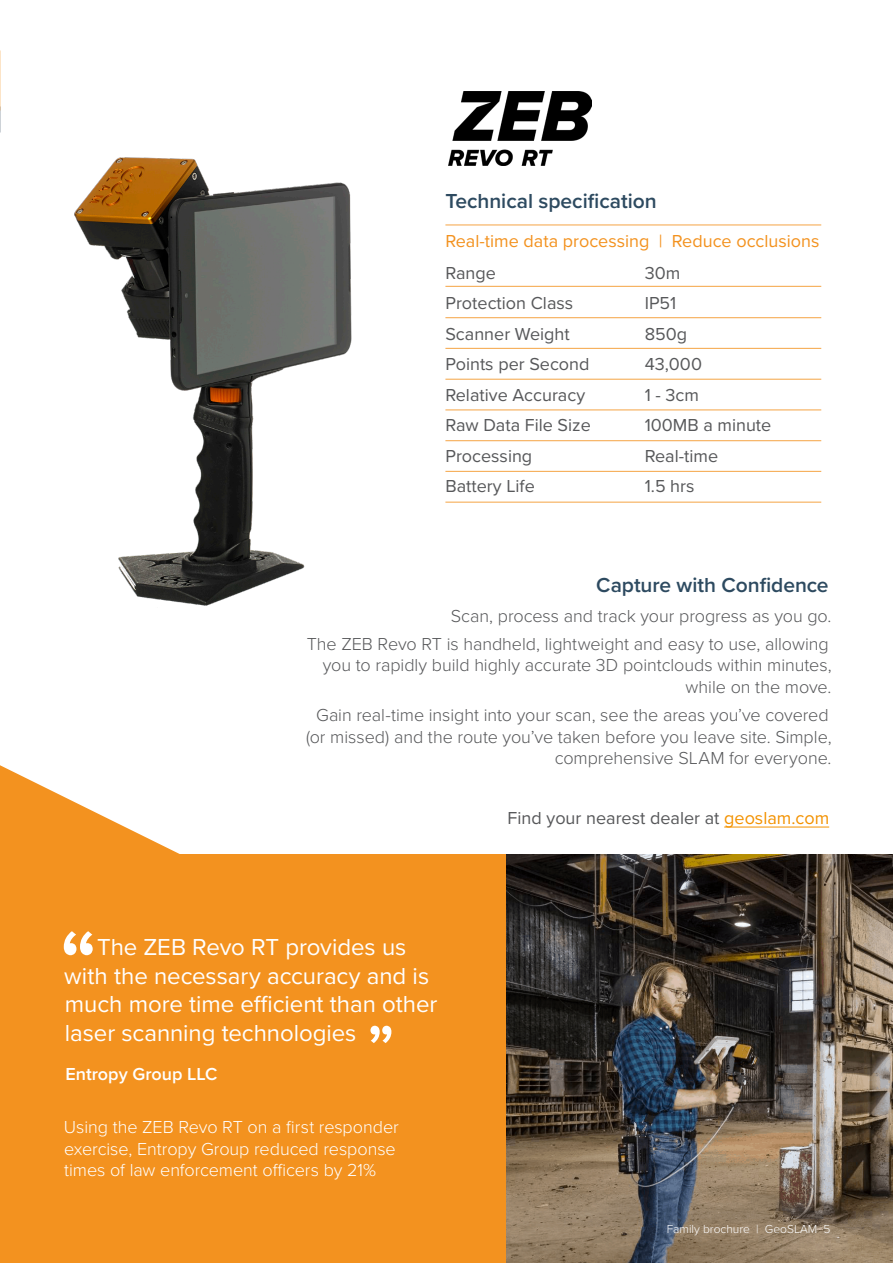
<style>
.page{position:relative;width:893px;height:1263px;background:#fff}
.page>*{position:absolute;margin:0;border:0;box-sizing:border-box;transform-origin:0 0}
.t1{font:24px/28.8px "Proxima Nova";letter-spacing:-.005em;color:#fff}
.t2{font:600 21px "Proxima Nova";color:#2d4a60}
.t3{font:300 18px/21.6px "Proxima Nova";letter-spacing:-.005em;color:#57585a;text-align:right}
.t4{font:18px "Proxima Nova";color:#57585a}
.t5{font:300 18px/21.6px "Proxima Nova";letter-spacing:-.005em;color:#fff}
.t6{font:18px "Proxima Nova";color:#f3921f}
.t7{font:600 18px "Proxima Nova";color:#fff}
.Content_header{font:300 12px "Proxima Nova";color:#fff}
.s1{color:#f39200}
</style>
<div class="page">
<hr style="left:724px;top:826px;width:105px;height:1px;background:#f39200">
<div style="left:0;top:855px;width:507px;height:408px;background:#f3921f"></div>
<svg style="left:0;top:765px;width:181px;height:90px"></svg>
<img style="left:507px;top:855px;width:386px;height:408px">
<img style="left:449px;top:91px;width:142px;height:75px">
<hr style="left:445px;top:317px;width:376px;height:1px;background:#f3921f">
<hr style="left:445px;top:348px;width:376px;height:1px;background:#f3921f">
<hr style="left:445px;top:224px;width:376px;height:1px;background:#f3921f">
<hr style="left:445px;top:286px;width:376px;height:1px;background:#f3921f">
<hr style="left:445px;top:379px;width:376px;height:1px;background:#f3921f">
<hr style="left:445px;top:409px;width:376px;height:1px;background:#f3921f">
<hr style="left:445px;top:440px;width:376px;height:1px;background:#f3921f">
<hr style="left:445px;top:471px;width:376px;height:1px;background:#f3921f">
<hr style="left:445px;top:502px;width:376px;height:1px;background:#f3921f">
<img style="left:74px;top:157px;width:278px;height:449px">
<svg style="left:370px;top:1026px;width:21px;height:17px"></svg>
<svg style="left:64px;top:931px;width:29px;height:24px"></svg>
<p class="t2" style="left:445px;top:185px;width:213px">Technical specification</p>
<p class="t6" style="left:445px;top:227px;width:376px">Real-time data processing | Reduce occlusions</p>
<p class="t4" style="left:445px;top:259px;width:52px">Range</p>
<p class="t4" style="left:445px;top:290px;width:129px">Protection Class</p>
<p class="t4" style="left:445px;top:320px;width:126px">Scanner Weight</p>
<p class="t4" style="left:445px;top:351px;width:146px">Points per Second</p>
<p class="t4" style="left:445px;top:381px;width:141px">Relative Accuracy</p>
<p class="t4" style="left:445px;top:412px;width:147px">Raw Data File Size</p>
<p class="t4" style="left:445px;top:442px;width:88px">Processing</p>
<p class="t4" style="left:445px;top:473px;width:91px">Battery Life</p>
<p class="t4" style="left:645px;top:259px;width:37px">30m</p>
<p class="t4" style="left:645px;top:290px;width:33px">IP51</p>
<p class="t4" style="left:645px;top:320px;width:44px">850g</p>
<p class="t4" style="left:645px;top:351px;width:59px">43,000</p>
<p class="t4" style="left:645px;top:381px;width:56px">1 - 3cm</p>
<p class="t4" style="left:645px;top:412px;width:128px">100MB a minute</p>
<p class="t4" style="left:645px;top:442px;width:75px">Real-time</p>
<p class="t4" style="left:645px;top:473px;width:51px">1.5 hrs</p>
<p class="t2" style="left:596px;top:569px;width:234px">Capture with Confidence</p>
<p class="t3" style="left:451px;top:604px;width:382px">Scan, process and track your progress as you go.</p>
<p class="t3" style="left:307px;top:632px;width:526px">The ZEB Revo RT is handheld, lightweight and easy to use, allowing you to rapidly build highly accurate 3D pointclouds within minutes, while on the move.</p>
<p class="t3" style="left:306px;top:703px;width:527px">Gain real-time insight into your scan, see the areas you’ve covered (or missed) and the route you’ve taken before you leave site. Simple, comprehensive SLAM for everyone.</p>
<p class="t1" style="left:64px;top:931px;width:375px;text-indent:33px">The ZEB Revo RT provides us with the necessary accuracy and is much more time efficient than other laser scanning technologies</p>
<p class="t7" style="left:65px;top:1061px;width:154px">Entropy Group LLC</p>
<p class="t5" style="left:64px;top:1115px;width:336px">Using the ZEB Revo RT on a first responder exercise, Entropy Group reduced response times of law enforcement officers by 21%</p>
<p class="t4" style="left:508px;top:805px;width:323px">Find your nearest dealer at <span class="s1">geoslam.com</span></p>
<p class="Content_header" style="left:667px;top:1220px;width:165px">Family brochure | GeoSLAM 5</p>
</div>
